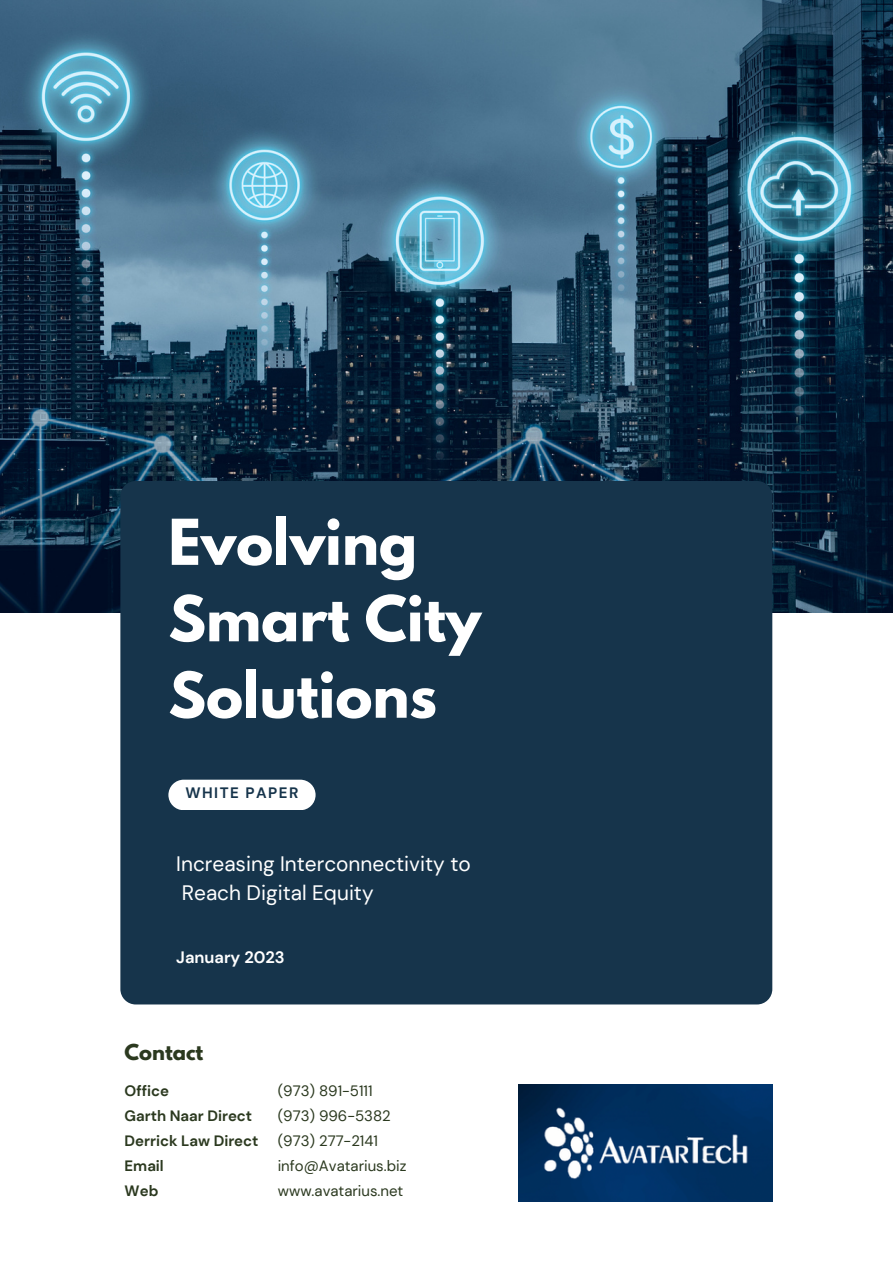
<style>
.page{position:relative;width:893px;height:1264px;background:#fff}
.page>*{position:absolute;margin:0;border:0;box-sizing:border-box;transform-origin:0 0}
.t1{font:700 55.95px/76.3px "League Spartan";color:#fff}
.t2{font:20.85px/29px "DM Sans";color:#fff}
.t3{font:700 19.5px "League Spartan";color:#2b391f}
.t4{font:700 16.5px "DM Sans";color:#fff}
.t5{font:700 15.15px "DM Sans";letter-spacing:.1em;color:#16344b}
.t6{font:15px "DM Sans";color:#2b391f}
.t7{font:700 15px "DM Sans";color:#2b391f}
</style>
<div class="page">
<img style="left:0;top:0;width:892px;height:612px">
<div style="left:120px;top:481px;width:652px;height:523px;background:#16344b;border-radius:15px"></div>
<div style="left:168px;top:779px;width:147px;height:31px;background:#fff;border-radius:15px"></div>
<img style="left:518px;top:1084px;width:254px;height:116px">
<p class="t1" style="left:168px;top:511px;width:314px">Evolving<br>Smart City<br>Solutions</p>
<p class="t5" style="left:185px;top:783px;width:115px">WHITE PAPER</p>
<p class="t2" style="left:176px;top:849px;width:296px">Increasing Interconnectivity to<br>Reach Digital Equity</p>
<p class="t4" style="left:176px;top:946px;width:110px">January 2023</p>
<p class="t3" style="left:125px;top:1042px;width:80px">Contact</p>
<p class="t7" style="left:125px;top:1081px;width:46px">Office</p>
<p class="t6" style="left:278px;top:1081px;width:96px">(973) 891-5111</p>
<p class="t7" style="left:125px;top:1106px;width:129px">Garth Naar Direct</p>
<p class="t6" style="left:278px;top:1106px;width:115px">(973) 996-5382</p>
<p class="t7" style="left:125px;top:1131px;width:135px">Derrick Law Direct</p>
<p class="t6" style="left:278px;top:1131px;width:102px">(973) 277-2141</p>
<p class="t7" style="left:125px;top:1155px;width:41px">Email</p>
<p class="t6" style="left:278px;top:1155px;width:130px">info@Avatarius.biz</p>
<p class="t7" style="left:125px;top:1181px;width:35px">Web</p>
<p class="t6" style="left:278px;top:1181px;width:127px">www.avatarius.net</p>
</div>
